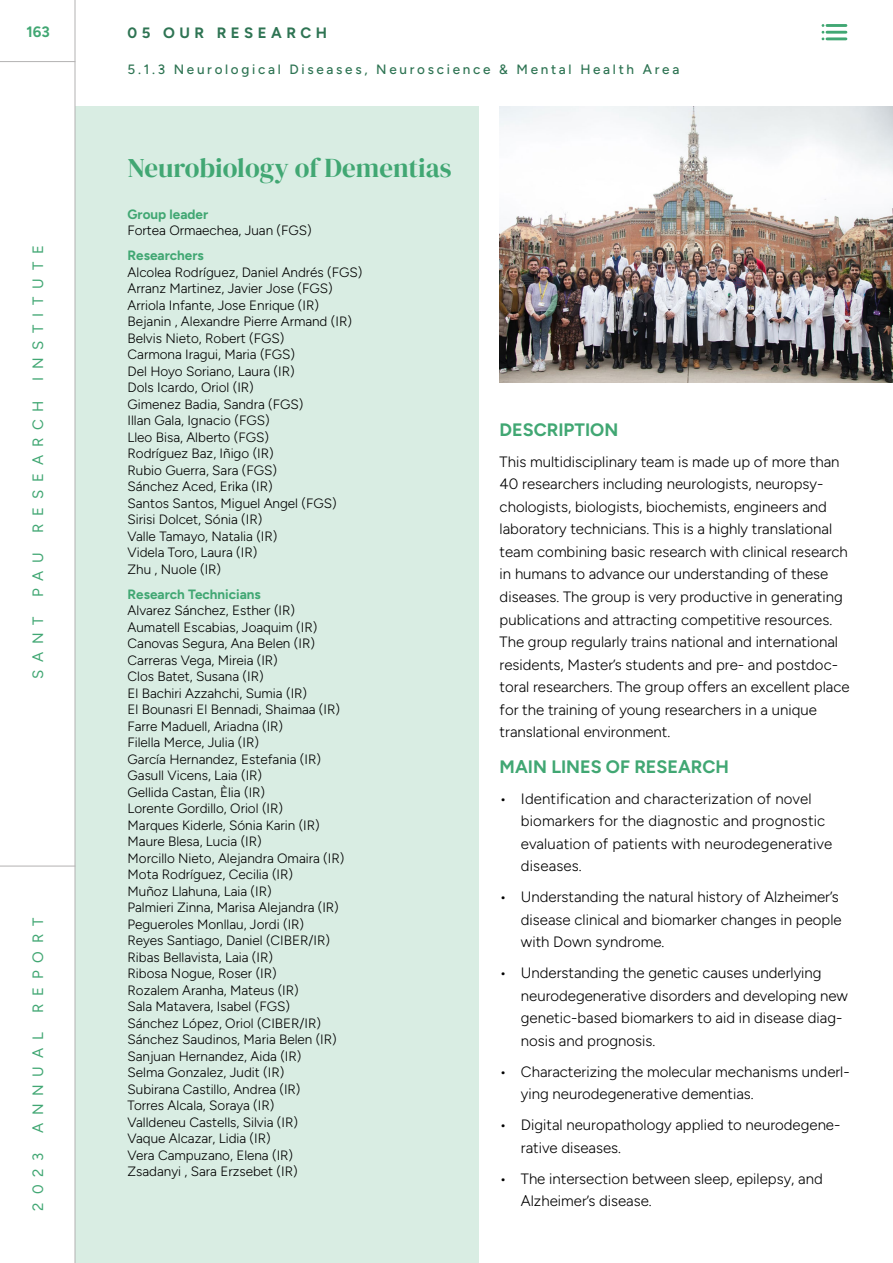
<style>
.page{position:relative;width:893px;height:1263px;background:#fff}
.page>*{position:absolute;margin:0;border:0;box-sizing:border-box;transform-origin:0 0}
.t1{font:27px "DM Serif Display";color:#41a773}
.Subtitol_research_group{font:700 18px "Figtree";color:#41a773}
.Subtitol_research_group-2{font:300 15px/22.5px "Figtree";color:#000}
.t2{font:15px "Figtree";letter-spacing:.52em;color:#41a773}
.t3{font:700 15px "Figtree";letter-spacing:.3em;color:#2e7453}
.t4{font:700 15px "Figtree";color:#41a773}
.Llista_noms_research_group{font:300 13.5px "Figtree";color:#000}
.t5{font:500 13.5px "Figtree";letter-spacing:.2em;color:#2e7453}
.Subtitol_research_group-3{font:700 13.5px "Figtree";color:#41a773}
</style>
<div class="page">
<div style="left:75px;top:106px;width:403px;height:1157px;background:#d9ede3"></div>
<img style="left:500px;top:106px;width:393px;height:277px">
<hr style="left:75px;top:0;width:1px;height:1263px;background:#b3b2b2">
<hr style="left:0;top:61px;width:75px;height:1px;background:#b3b2b2">
<hr style="left:0;top:866px;width:75px;height:1px;background:#b3b2b2">
<hr style="left:827px;top:24px;width:19px;height:3px;background:#41a773">
<hr style="left:827px;top:31px;width:19px;height:3px;background:#41a773">
<hr style="left:827px;top:37px;width:19px;height:3px;background:#41a773">
<p class="t4" style="left:27px;top:22px;width:25px">163</p>
<p class="t2" style="left:30px;top:381px;width:137px;rotate:-90deg">INSTITUTE</p>
<p class="t2" style="left:30px;top:533px;width:134px;rotate:-90deg">RESEARCH</p>
<p class="t2" style="left:30px;top:597px;width:47px;rotate:-90deg">PAU</p>
<p class="t2" style="left:30px;top:679px;width:64px;rotate:-90deg">SANT</p>
<p class="t2" style="left:30px;top:1013px;width:97px;rotate:-90deg">REPORT</p>
<p class="t2" style="left:30px;top:1133px;width:102px;rotate:-90deg">ANNUAL</p>
<p class="t2" style="left:30px;top:1210px;width:59px;rotate:-90deg">2023</p>
<p class="t3" style="left:128px;top:23px;width:201px">05 OUR RESEARCH</p>
<p class="t5" style="left:128px;top:62px;width:553px">5.1.3 Neurological Diseases, Neuroscience &amp; Mental Health Area</p>
<p class="t1" style="left:128px;top:152px;width:325px">Neurobiology of Dementias</p>
<p class="Subtitol_research_group-3" style="left:128px;top:206px;width:82px">Group leader</p>
<p class="Llista_noms_research_group" style="left:128px;top:223px;width:186px">Fortea Ormaechea, Juan (FGS)</p>
<p class="Subtitol_research_group-3" style="left:128px;top:247px;width:78px">Researchers</p>
<p class="Llista_noms_research_group" style="left:128px;top:264px;width:236px">Alcolea Rodríguez, Daniel Andrés (FGS)</p>
<p class="Llista_noms_research_group" style="left:128px;top:281px;width:207px">Arranz Martinez, Javier Jose (FGS)</p>
<p class="Llista_noms_research_group" style="left:128px;top:297px;width:193px">Arriola Infante, Jose Enrique (IR)</p>
<p class="Llista_noms_research_group" style="left:128px;top:314px;width:226px">Bejanin , Alexandre Pierre Armand (IR)</p>
<p class="Llista_noms_research_group" style="left:128px;top:330px;width:158px">Belvis Nieto, Robert (FGS)</p>
<p class="Llista_noms_research_group" style="left:128px;top:347px;width:169px">Carmona Iragui, Maria (FGS)</p>
<p class="Llista_noms_research_group" style="left:128px;top:363px;width:169px">Del Hoyo Soriano, Laura (IR)</p>
<p class="Llista_noms_research_group" style="left:128px;top:380px;width:128px">Dols Icardo, Oriol (IR)</p>
<p class="Llista_noms_research_group" style="left:128px;top:396px;width:177px">Gimenez Badia, Sandra (FGS)</p>
<p class="Llista_noms_research_group" style="left:128px;top:413px;width:144px">Illan Gala, Ignacio (FGS)</p>
<p class="Llista_noms_research_group" style="left:128px;top:429px;width:143px">Lleo Bisa, Alberto (FGS)</p>
<p class="Llista_noms_research_group" style="left:128px;top:446px;width:148px">Rodríguez Baz, Iñigo (IR)</p>
<p class="Llista_noms_research_group" style="left:128px;top:462px;width:151px">Rubio Guerra, Sara (FGS)</p>
<p class="Llista_noms_research_group" style="left:128px;top:479px;width:147px">Sánchez Aced, Erika (IR)</p>
<p class="Llista_noms_research_group" style="left:128px;top:495px;width:211px">Santos Santos, Miguel Angel (FGS)</p>
<p class="Llista_noms_research_group" style="left:128px;top:512px;width:136px">Sirisi Dolcet, Sónia (IR)</p>
<p class="Llista_noms_research_group" style="left:128px;top:528px;width:151px">Valle Tamayo, Natalia (IR)</p>
<p class="Llista_noms_research_group" style="left:128px;top:545px;width:131px">Videla Toro, Laura (IR)</p>
<p class="Llista_noms_research_group" style="left:128px;top:561px;width:95px">Zhu , Nuole (IR)</p>
<p class="Subtitol_research_group-3" style="left:128px;top:586px;width:135px">Research Technicians</p>
<p class="Llista_noms_research_group" style="left:128px;top:603px;width:169px">Alvarez Sánchez, Esther (IR)</p>
<p class="Llista_noms_research_group" style="left:128px;top:619px;width:191px">Aumatell Escabias, Joaquim (IR)</p>
<p class="Llista_noms_research_group" style="left:128px;top:636px;width:189px">Canovas Segura, Ana Belen (IR)</p>
<p class="Llista_noms_research_group" style="left:128px;top:652px;width:152px">Carreras Vega, Mireia (IR)</p>
<p class="Llista_noms_research_group" style="left:128px;top:669px;width:138px">Clos Batet, Susana (IR)</p>
<p class="Llista_noms_research_group" style="left:128px;top:685px;width:181px">El Bachiri Azzahchi, Sumia (IR)</p>
<p class="Llista_noms_research_group" style="left:128px;top:702px;width:214px">El Bounasri El Bennadi, Shaimaa (IR)</p>
<p class="Llista_noms_research_group" style="left:128px;top:718px;width:157px">Farre Maduell, Ariadna (IR)</p>
<p class="Llista_noms_research_group" style="left:128px;top:735px;width:133px">Filella Merce, Julia (IR)</p>
<p class="Llista_noms_research_group" style="left:128px;top:751px;width:195px">García Hernandez, Estefania (IR)</p>
<p class="Llista_noms_research_group" style="left:128px;top:768px;width:136px">Gasull Vicens, Laia (IR)</p>
<p class="Llista_noms_research_group" style="left:128px;top:784px;width:139px">Gellida Castan, Èlia (IR)</p>
<p class="Llista_noms_research_group" style="left:128px;top:801px;width:157px">Lorente Gordillo, Oriol (IR)</p>
<p class="Llista_noms_research_group" style="left:128px;top:817px;width:194px">Marques Kiderle, Sónia Karin (IR)</p>
<p class="Llista_noms_research_group" style="left:128px;top:834px;width:136px">Maure Blesa, Lucia (IR)</p>
<p class="Llista_noms_research_group" style="left:128px;top:850px;width:218px">Morcillo Nieto, Alejandra Omaira (IR)</p>
<p class="Llista_noms_research_group" style="left:128px;top:867px;width:167px">Mota Rodríguez, Cecilia (IR)</p>
<p class="Llista_noms_research_group" style="left:128px;top:883px;width:146px">Muñoz Llahuna, Laia (IR)</p>
<p class="Llista_noms_research_group" style="left:128px;top:900px;width:213px">Palmieri Zinna, Marisa Alejandra (IR)</p>
<p class="Llista_noms_research_group" style="left:128px;top:916px;width:178px">Pegueroles Monllau, Jordi (IR)</p>
<p class="Llista_noms_research_group" style="left:128px;top:933px;width:204px">Reyes Santiago, Daniel (CIBER/IR)</p>
<p class="Llista_noms_research_group" style="left:128px;top:949px;width:147px">Ribas Bellavista, Laia (IR)</p>
<p class="Llista_noms_research_group" style="left:128px;top:966px;width:151px">Ribosa Nogue, Roser (IR)</p>
<p class="Llista_noms_research_group" style="left:128px;top:982px;width:173px">Rozalem Aranha, Mateus (IR)</p>
<p class="Llista_noms_research_group" style="left:128px;top:999px;width:164px">Sala Matavera, Isabel (FGS)</p>
<p class="Llista_noms_research_group" style="left:128px;top:1015px;width:195px">Sánchez López, Oriol (CIBER/IR)</p>
<p class="Llista_noms_research_group" style="left:128px;top:1032px;width:211px">Sánchez Saudinos, Maria Belen (IR)</p>
<p class="Llista_noms_research_group" style="left:128px;top:1048px;width:175px">Sanjuan Hernandez, Aida (IR)</p>
<p class="Llista_noms_research_group" style="left:128px;top:1065px;width:158px">Selma Gonzalez, Judit (IR)</p>
<p class="Llista_noms_research_group" style="left:128px;top:1081px;width:174px">Subirana Castillo, Andrea (IR)</p>
<p class="Llista_noms_research_group" style="left:128px;top:1098px;width:148px">Torres Alcala, Soraya (IR)</p>
<p class="Llista_noms_research_group" style="left:128px;top:1114px;width:172px">Valldeneu Castells, Silvia (IR)</p>
<p class="Llista_noms_research_group" style="left:128px;top:1131px;width:145px">Vaque Alcazar, Lidia (IR)</p>
<p class="Llista_noms_research_group" style="left:128px;top:1147px;width:167px">Vera Campuzano, Elena (IR)</p>
<p class="Llista_noms_research_group" style="left:128px;top:1164px;width:172px">Zsadanyi , Sara Erzsebet (IR)</p>
<p class="Subtitol_research_group" style="left:500px;top:419px;width:120px">DESCRIPTION</p>
<p class="Subtitol_research_group-2" style="left:500px;top:450px;width:351px">This multidisciplinary team is made up of more than 40 researchers including neurologists, neuropsy&shy;chologists, biologists, biochemists, engineers and laboratory technicians. This is a highly translational team combining basic research with clinical research in humans to advance our understanding of these diseases. The group is very productive in generating publications and attracting competitive resources.<br>The group regularly trains national and international residents, Master’s students and pre- and postdoc&shy;toral researchers. The group offers an excellent place for the training of young researchers in a unique translational environment.</p>
<p class="Subtitol_research_group" style="left:500px;top:755px;width:231px">MAIN LINES OF RESEARCH</p>
<p class="Subtitol_research_group-2" style="left:521px;top:787px;width:313px;text-indent:-21px">• Identification and characterization of novel biomarkers for the diagnostic and prognostic evaluation of patients with neurodegenerative diseases.</p>
<p class="Subtitol_research_group-2" style="left:521px;top:885px;width:322px;text-indent:-21px">• Understanding the natural history of Alzheimer’s disease clinical and biomarker changes in people with Down syndrome.</p>
<p class="Subtitol_research_group-2" style="left:521px;top:961px;width:329px;text-indent:-21px">• Understanding the genetic causes underlying neurodegenerative disorders and developing new genetic-based biomarkers to aid in disease diag&shy;nosis and prognosis.</p>
<p class="Subtitol_research_group-2" style="left:521px;top:1060px;width:330px;text-indent:-21px">• Characterizing the molecular mechanisms underl&shy;ying neurodegenerative dementias.</p>
<p class="Subtitol_research_group-2" style="left:521px;top:1114px;width:321px;text-indent:-21px">• Digital neuropathology applied to neurodegene&shy;rative diseases.</p>
<p class="Subtitol_research_group-2" style="left:521px;top:1167px;width:303px;text-indent:-21px">• The intersection between sleep, epilepsy, and<br>Alzheimer’s disease.</p>
</div>
